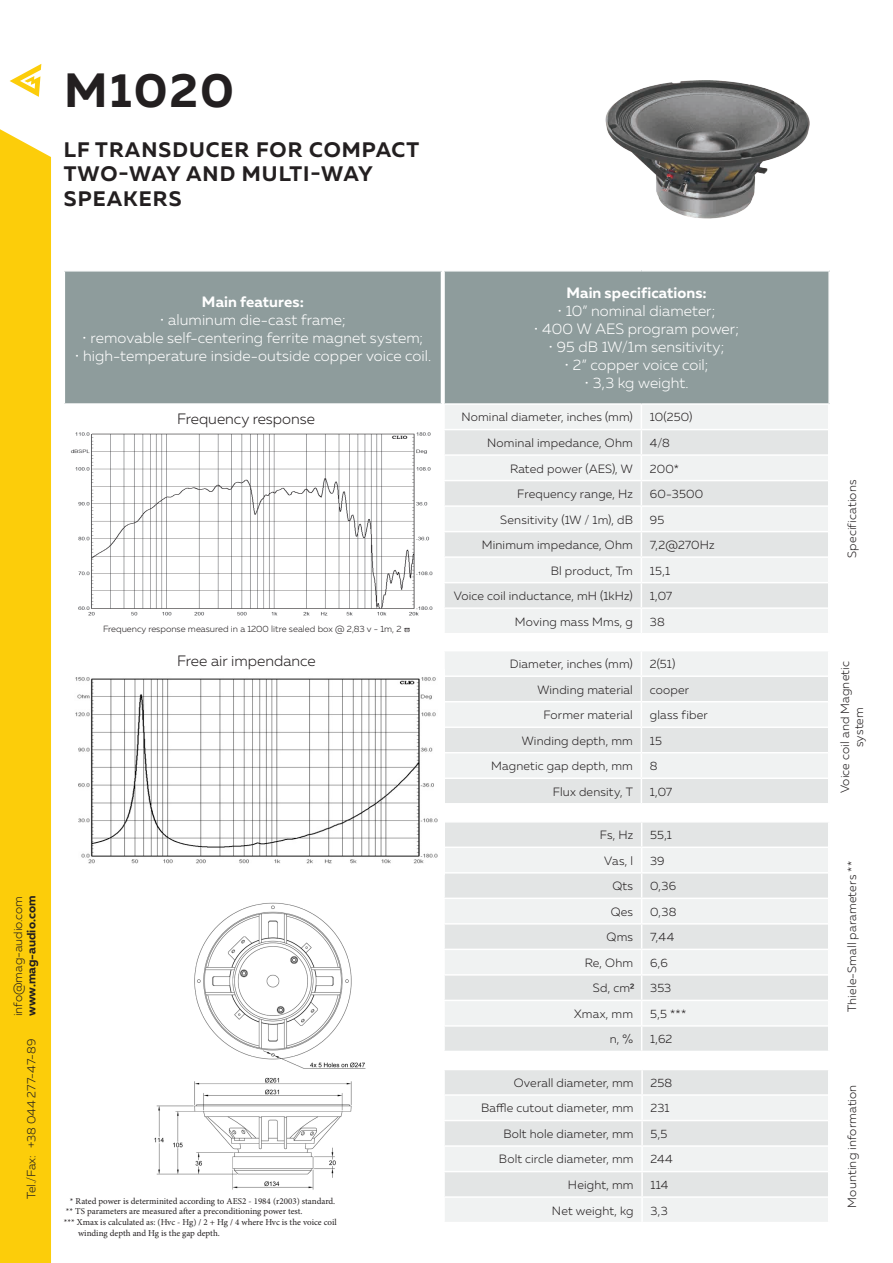
<style>
.page{position:relative;width:893px;height:1263px;background:#fff}
.page>*{position:absolute;margin:0;border:0;box-sizing:border-box;transform-origin:0 0}
.t1{font:700 48px "Muller";letter-spacing:.04em;color:#231f20}
.t2{font:700 21px/24.6px "Muller";letter-spacing:.05em;color:#231f20}
.table_head_sub{font:300 15px "Muller";letter-spacing:.005em;color:#fff}
.t3{font:300 15px "Muller";color:#231f20}
.table_head_sub-2{font:700 15px "Muller";letter-spacing:.01em;color:#fff}
.table_main{font:300 12px/13.8px "Muller";letter-spacing:.015em;color:#231f20;text-align:center}
.t4{font:700 12px "Muller";color:#231f20}
.t5{font:9px "Minion Pro";color:#231f20}
.t6{font:300 9px "Muller";color:#231f20}
</style>
<div class="page">
<div style="left:0;top:129px;width:51px;height:1134px;background:#fccd0a"></div>
<svg style="left:10px;top:64px;width:31px;height:33px"></svg>
<div style="left:444px;top:271px;width:385px;height:133px;background:#8e9c9c"></div>
<hr style="left:828px;top:272px;width:2px;height:131px;background:#fff">
<hr style="left:443px;top:270px;width:198px;height:2px;background:#fff">
<hr style="left:443px;top:272px;width:2px;height:131px;background:#fff">
<hr style="left:641px;top:270px;width:188px;height:2px;background:#fff">
<hr style="left:443px;top:403px;width:198px;height:2px;background:#fff">
<hr style="left:641px;top:403px;width:188px;height:2px;background:#fff">
<img style="left:605px;top:80px;width:205px;height:139px">
<svg style="left:445px;top:405px;width:383px;height:817px"></svg>
<img style="left:154px;top:902px;width:212px;height:288px">
<img style="left:70px;top:432px;width:363px;height:184px">
<div style="left:64px;top:271px;width:377px;height:133px;background:#8e9c9c"></div>
<hr style="left:64px;top:270px;width:378px;height:2px;background:#fff">
<hr style="left:64px;top:272px;width:1px;height:131px;background:#fff">
<hr style="left:64px;top:403px;width:378px;height:2px;background:#fff">
<img style="left:75px;top:677px;width:363px;height:187px">
<p class="t1" style="left:64px;top:61px;width:171px">M1020</p>
<p class="t2" style="left:64px;top:137px;width:357px">LF TRANSDUCER FOR COMPACT<br>TWO-WAY AND MULTI-WAY</p>
<p class="t2" style="left:64px;top:186px;width:119px">SPEAKERS</p>
<p class="t4" style="left:24px;top:1016px;width:122px;rotate:-90deg">www.mag-audio.com</p>
<p class="table_main" style="left:11px;top:1016px;width:122px;rotate:-90deg">info@mag-audio.com</p>
<p class="table_main" style="left:24px;top:1199px;width:162px;rotate:-90deg">Tel./Fax: +38 044 277-47-89</p>
<p class="table_head_sub-2" style="left:202px;top:293px;width:103px">Main features:</p>
<p class="table_head_sub" style="left:160px;top:311px;width:187px">• aluminum die-cast frame;</p>
<p class="table_head_sub" style="left:82px;top:329px;width:343px">• removable self-centering ferrite magnet system;</p>
<p class="table_head_sub" style="left:75px;top:347px;width:358px">• high-temperature inside-outside copper voice coil.</p>
<p class="t3" style="left:177px;top:410px;width:139px">Frequency response</p>
<p class="t6" style="left:103px;top:624px;width:300px">Frequency response measured in a 1200 litre sealed box @ 2,83 v - 1m, 2</p>
<p class="t3" style="left:177px;top:651px;width:140px">Free air impendance</p>
<p class="t5" style="left:70px;top:1195px;width:267px">* Rated power is determinited according to AES2 - 1984 (r2003) standard.</p>
<p class="t5" style="left:66px;top:1205px;width:238px">** TS parameters are measured after a preconditioning power test.</p>
<p class="t5" style="left:64px;top:1216px;width:274px">*** Xmax is calculated as: (Hvc - Hg) / 2 + Hg / 4 where Hvc is the voice coil</p>
<p class="t5" style="left:78px;top:1227px;width:143px">winding depth and Hg is the gap depth.</p>
<p class="table_head_sub-2" style="left:566px;top:284px;width:142px">Main specifications:</p>
<p class="table_head_sub" style="left:557px;top:302px;width:160px">• 10” nominal diameter;</p>
<p class="table_head_sub" style="left:534px;top:320px;width:207px">• 400 W AES program power;</p>
<p class="table_head_sub" style="left:549px;top:338px;width:177px">• 95 dB 1W/1m sensitivity;</p>
<p class="table_head_sub" style="left:565px;top:356px;width:145px">• 2” copper voice coil;</p>
<p class="table_head_sub" style="left:585px;top:374px;width:106px">• 3,3 kg weight.</p>
<p class="table_main" style="left:461px;top:410px;width:173px">Nominal diameter, inches (mm)</p>
<p class="table_main" style="left:650px;top:410px;width:44px">10(250)</p>
<p class="table_main" style="left:487px;top:436px;width:147px">Nominal impedance, Ohm</p>
<p class="table_main" style="left:650px;top:436px;width:22px">4/8</p>
<p class="table_main" style="left:510px;top:461px;width:124px">Rated power (AES), W</p>
<p class="table_main" style="left:650px;top:461px;width:31px">200*</p>
<p class="table_main" style="left:517px;top:487px;width:117px">Frequency range, Hz</p>
<p class="table_main" style="left:650px;top:487px;width:55px">60-3500</p>
<p class="table_main" style="left:500px;top:512px;width:134px">Sensitivity (1W / 1m), dB</p>
<p class="table_main" style="left:650px;top:512px;width:16px">95</p>
<p class="table_main" style="left:482px;top:538px;width:153px">Minimum impedance, Ohm</p>
<p class="table_main" style="left:650px;top:538px;width:66px">7,2@270Hz</p>
<p class="table_main" style="left:551px;top:563px;width:84px">Bl product, Tm</p>
<p class="table_main" style="left:650px;top:563px;width:22px">15,1</p>
<p class="table_main" style="left:454px;top:589px;width:181px">Voice coil inductance, mH (1kHz)</p>
<p class="table_main" style="left:650px;top:589px;width:24px">1,07</p>
<p class="table_main" style="left:515px;top:614px;width:119px">Moving mass Mms, g</p>
<p class="table_main" style="left:650px;top:614px;width:17px">38</p>
<p class="table_main" style="left:510px;top:657px;width:125px">Diameter, inches (mm)</p>
<p class="table_main" style="left:650px;top:657px;width:27px">2(51)</p>
<p class="table_main" style="left:838px;top:793px;width:134px;rotate:-90deg">Voice coil and Magnetic system</p>
<p class="table_main" style="left:845px;top:558px;width:80px;rotate:-90deg">Specifications</p>
<p class="table_main" style="left:537px;top:682px;width:97px">Winding material</p>
<p class="table_main" style="left:650px;top:682px;width:41px">cooper</p>
<p class="table_main" style="left:543px;top:708px;width:91px">Former material</p>
<p class="table_main" style="left:650px;top:708px;width:59px">glass fiber</p>
<p class="table_main" style="left:522px;top:733px;width:113px">Winding depth, mm</p>
<p class="table_main" style="left:650px;top:733px;width:14px">15</p>
<p class="table_main" style="left:491px;top:759px;width:143px">Magnetic gap depth, mm</p>
<p class="table_main" style="left:650px;top:759px;width:9px">8</p>
<p class="table_main" style="left:553px;top:784px;width:81px">Flux density, T</p>
<p class="table_main" style="left:650px;top:784px;width:24px">1,07</p>
<p class="table_main" style="left:600px;top:828px;width:35px">Fs, Hz</p>
<p class="table_main" style="left:650px;top:828px;width:23px">55,1</p>
<p class="table_main" style="left:604px;top:853px;width:30px">Vas, l</p>
<p class="table_main" style="left:650px;top:853px;width:16px">39</p>
<p class="table_main" style="left:612px;top:879px;width:22px">Qts</p>
<p class="table_main" style="left:650px;top:879px;width:27px">0,36</p>
<p class="table_main" style="left:611px;top:904px;width:24px">Qes</p>
<p class="table_main" style="left:650px;top:904px;width:28px">0,38</p>
<p class="table_main" style="left:607px;top:930px;width:28px">Qms</p>
<p class="table_main" style="left:650px;top:930px;width:26px">7,44</p>
<p class="table_main" style="left:585px;top:956px;width:50px">Re, Оhm</p>
<p class="table_main" style="left:650px;top:956px;width:19px">6,6</p>
<p class="table_main" style="left:593px;top:981px;width:42px">Sd, сm²</p>
<p class="table_main" style="left:650px;top:981px;width:23px">353</p>
<p class="table_main" style="left:574px;top:1007px;width:61px">Xmax, mm</p>
<p class="table_main" style="left:650px;top:1007px;width:38px">5,5 ***</p>
<p class="table_main" style="left:610px;top:1032px;width:25px">n, %</p>
<p class="table_main" style="left:650px;top:1032px;width:24px">1,62</p>
<p class="table_main" style="left:514px;top:1076px;width:121px">Overall diameter, mm</p>
<p class="table_main" style="left:651px;top:1076px;width:23px">258</p>
<p class="table_main" style="left:481px;top:1101px;width:154px">Baffle cutout diameter, mm</p>
<p class="table_main" style="left:651px;top:1101px;width:20px">231</p>
<p class="table_main" style="left:503px;top:1127px;width:132px">Bolt hole diameter, mm</p>
<p class="table_main" style="left:651px;top:1127px;width:18px">5,5</p>
<p class="table_main" style="left:499px;top:1152px;width:136px">Bolt circle diameter, mm</p>
<p class="table_main" style="left:651px;top:1152px;width:24px">244</p>
<p class="table_main" style="left:568px;top:1178px;width:67px">Height, mm</p>
<p class="table_main" style="left:651px;top:1178px;width:19px">114</p>
<p class="table_main" style="left:552px;top:1203px;width:83px">Net weight, kg</p>
<p class="table_main" style="left:651px;top:1203px;width:19px">3,3</p>
<p class="table_main" style="left:845px;top:1012px;width:152px;rotate:-90deg">Thiele-Small parameters **</p>
<p class="table_main" style="left:845px;top:1207px;width:125px;rotate:-90deg">Mounting information</p>
</div>
